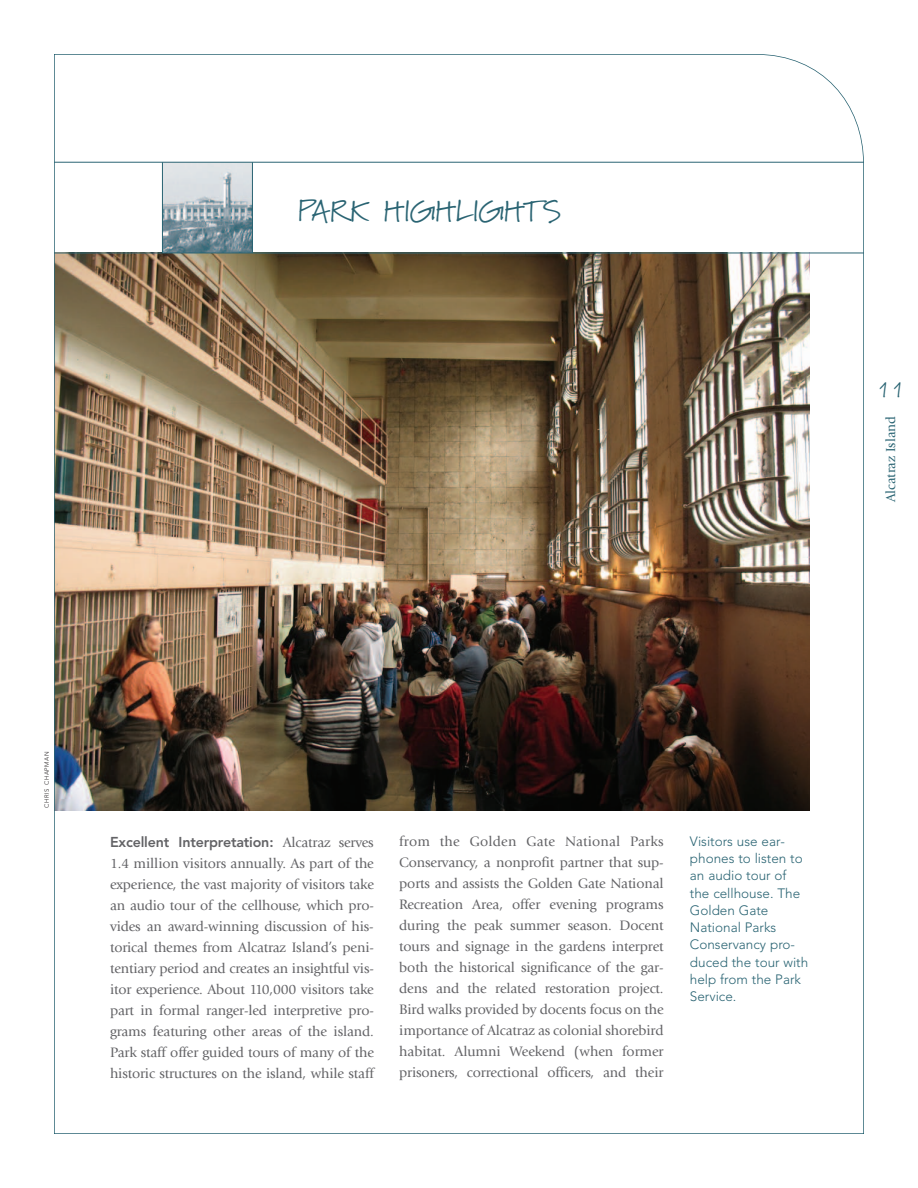
<style>
.page{position:relative;width:918px;height:1188px;background:#fff}
.page>*{position:absolute;margin:0;border:0;box-sizing:border-box;transform-origin:0 0}
.t1{font:30px "Marydale";color:#2a6473}
.t2{font:22.5px "Marydale";color:#2a6473}
.t3{font:14.25px/21px "Giovanni";letter-spacing:-.01em;color:#636366;text-align:justify}
.t4{font:800 14.25px "Avenir";letter-spacing:-.01em;color:#636366}
.t5{font:300 13.5px/17.2px "Avenir";color:#2a6473}
.t6{font:13.5px "Giovanni";color:#2a6473}
.t7{font:300 6px "Avenir";letter-spacing:.105em;color:#231f20}
.s1{font-family:"Giovanni";font-weight:400}
</style>
<div class="page">
<img style="left:54px;top:54px;width:810px;height:1080px">
<img style="left:163px;top:163px;width:89px;height:90px">
<hr style="left:162px;top:162px;width:1px;height:91px;background:#2a6473">
<hr style="left:252px;top:162px;width:1px;height:91px;background:#2a6473">
<hr style="left:54px;top:162px;width:810px;height:1px;background:#2a6473">
<hr style="left:54px;top:253px;width:810px;height:1px;background:#2a6473">
<h1 class="t1" style="left:299px;top:193px;width:264px">PARK HIGHLIGHTS</h1>
<h2 class="t2" style="left:877px;top:377px;width:30px">11</h2>
<p class="t6" style="left:885px;top:502px;width:88px;rotate:-90deg">Alcatraz Island</p>
<p class="t7" style="left:44px;top:808px;width:58px;rotate:-90deg">CHRIS CHAPMAN</p>
<p class="t4" style="left:110px;top:836px;width:265px">Excellent Interpretation: <span class="s1">Alcatraz serves</span></p>
<p class="t3" style="left:110px;top:853px;width:265px">1.4 million visitors annually. As part of the experience, the vast majority of visitors take an audio tour of the cellhouse, which pro&shy;vides an award-winning discussion of his&shy;torical themes from Alcatraz Island’s peni&shy;tentiary period and creates an insightful vis&shy;itor experience. About 110,000 visitors take part in formal ranger-led interpretive pro&shy;grams featuring other areas of the island.<br>Park staff offer guided tours of many of the historic structures on the island, while staff</p>
<p class="t3" style="left:399px;top:832px;width:266px">from the Golden Gate National Parks Conservancy, a nonprofit partner that sup&shy;ports and assists the Golden Gate National Recreation Area, offer evening programs during the peak summer season. Docent tours and signage in the gardens interpret both the historical significance of the gar&shy;dens and the related restoration project.<br>Bird walks provided by docents focus on the importance of Alcatraz as colonial shorebird habitat. Alumni Weekend (when former prisoners, correctional officers, and their</p>
<p class="t5" style="left:690px;top:834px;width:120px">Visitors use ear&shy;phones to listen to an audio tour of the cellhouse. The<br>Golden Gate<br>National Parks<br>Conservancy pro&shy;duced the tour with help from the Park<br>Service.</p>
</div>
